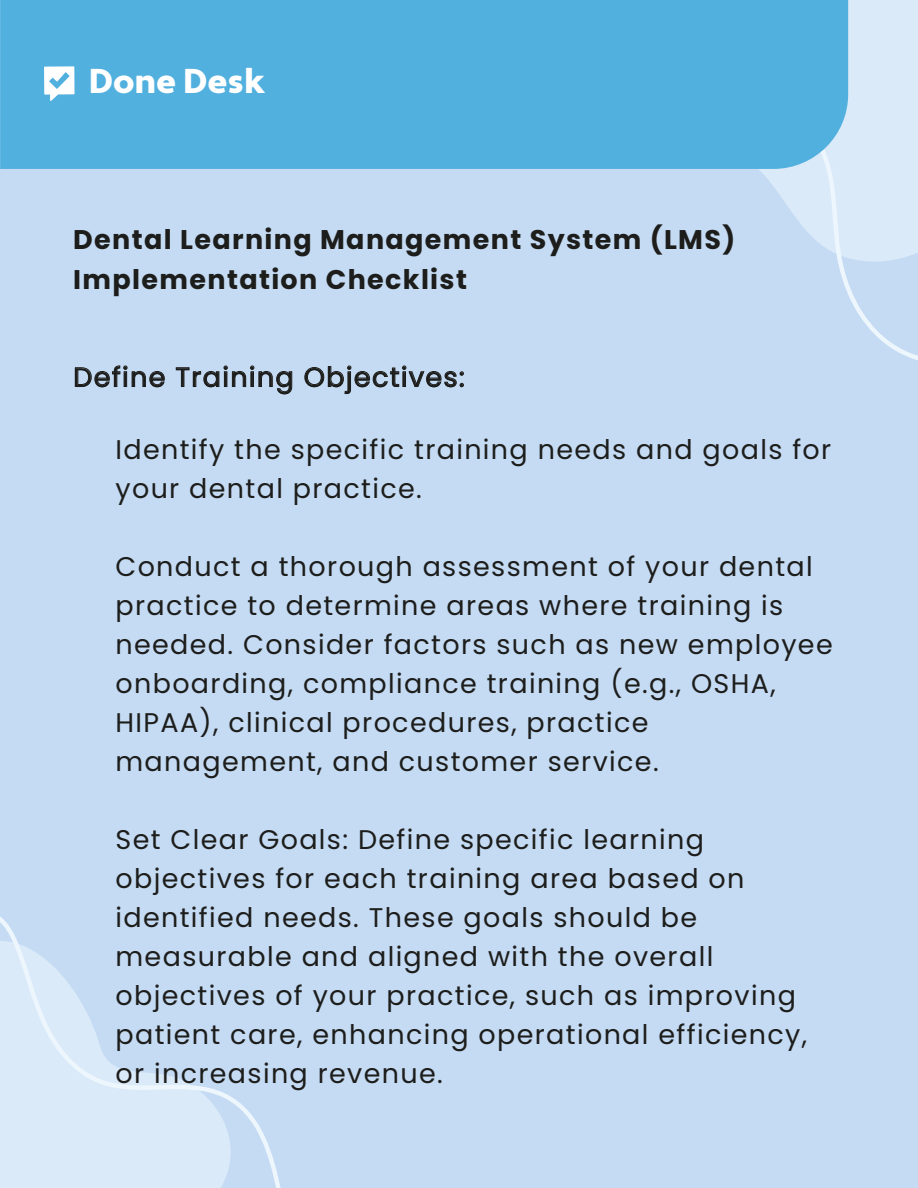
<style>
.page{position:relative;width:918px;height:1188px;background:#c4dbf3}
.page>*{position:absolute;margin:0;border:0;box-sizing:border-box;transform-origin:0 0}
.t1{font:900 34.5px "Apertura";color:#fff}
.t2{font:27px/39px "Poppins";letter-spacing:.05em;color:#1d1d1b}
.t3{font:700 27px/40.2px "Poppins";letter-spacing:.05em;color:#1d1d1b}
</style>
<div class="page">
<svg style="left:0;top:917px;width:281px;height:271px"></svg>
<svg style="left:759px;top:0;width:159px;height:360px"></svg>
<div style="left:0;top:0;width:848px;height:169px;background:#52b0df"></div>
<svg style="left:44px;top:66px;width:31px;height:35px"></svg>
<svg style="left:75px;top:365px;width:90px;height:23px"></svg>
<svg style="left:176px;top:366px;width:117px;height:29px"></svg>
<svg style="left:304px;top:365px;width:160px;height:29px"></svg>
<p class="t1" style="left:89px;top:60px;width:178px">Done Desk</p>
<p class="t3" style="left:73px;top:220px;width:663px">Dental Learning Management System (LMS)<br>Implementation Checklist</p>
<p class="t2" style="left:73px;top:358px;width:393px">Define Training Objectives:</p>
<p class="t2" style="left:115px;top:431px;width:717px">Identify the specific training needs and goals for your dental practice.</p>
<p class="t2" style="left:115px;top:548px;width:719px">Conduct a thorough assessment of your dental practice to determine areas where training is needed. Consider factors such as new employee onboarding, compliance training (e.g., OSHA, HIPAA), clinical procedures, practice management, and customer service.</p>
<p class="t2" style="left:115px;top:820px;width:693px">Set Clear Goals: Define specific learning objectives for each training area based on identified needs. These goals should be measurable and aligned with the overall objectives of your practice, such as improving patient care, enhancing operational efficiency, or increasing revenue.</p>
</div>
